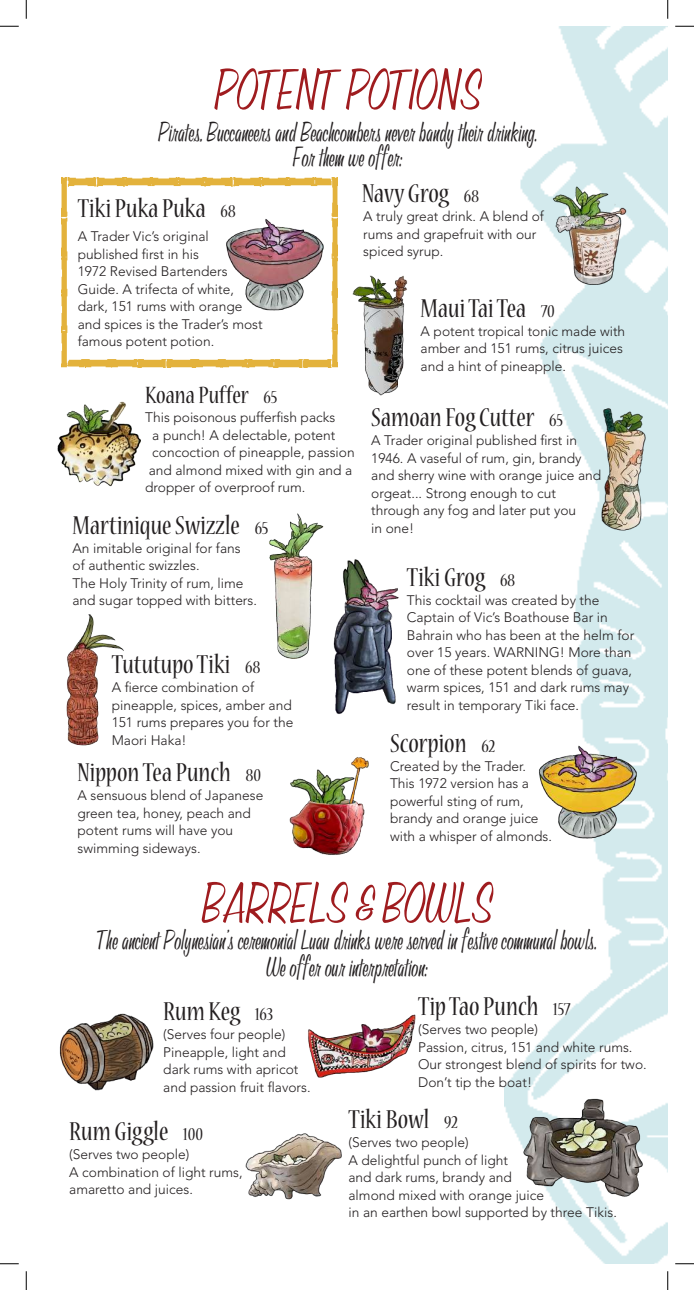
<style>
.page{position:relative;width:694px;height:1290px;background:#fff}
.page>*{position:absolute;margin:0;border:0;box-sizing:border-box;transform-origin:0 0}
.t1{font:57.5px "Tiki Holiday";color:#9f1c1f}
.t2{font:condensed 28.75px "Nueva Std";color:#231f20}
.t3{font:27.5px/25.6px "Tiki Holiday";color:#231f20;text-align:center}
.t4{font:condensed 26.25px "Nueva Std";color:#231f20}
.t5{font:300 13.75px/17.5px "Avenir LT Std";color:#231f20}
.s1{font-size:20px}
</style>
<div class="page">
<img style="left:504px;top:26px;width:164px;height:1238px">
<img style="left:598px;top:401px;width:49px;height:132px">
<img style="left:549px;top:184px;width:79px;height:101px">
<img style="left:59px;top:1013px;width:95px;height:78px">
<img style="left:519px;top:1096px;width:124px;height:106px">
<img style="left:62px;top:178px;width:275px;height:189px">
<img style="left:57px;top:401px;width:84px;height:85px">
<img style="left:535px;top:739px;width:101px;height:110px">
<img style="left:333px;top:559px;width:66px;height:155px">
<img style="left:352px;top:275px;width:56px;height:121px">
<img style="left:66px;top:614px;width:58px;height:132px">
<img style="left:289px;top:757px;width:80px;height:98px">
<img style="left:308px;top:1014px;width:108px;height:64px">
<img style="left:269px;top:513px;width:55px;height:146px">
<img style="left:245px;top:1133px;width:97px;height:67px">
<img style="left:222px;top:218px;width:106px;height:96px">
<svg style="left:0;top:25px;width:19px;height:2px"></svg>
<svg style="left:675px;top:25px;width:19px;height:2px"></svg>
<svg style="left:0;top:1263px;width:19px;height:2px"></svg>
<svg style="left:675px;top:1263px;width:19px;height:2px"></svg>
<svg style="left:25px;top:0;width:2px;height:19px"></svg>
<svg style="left:25px;top:1271px;width:2px;height:19px"></svg>
<svg style="left:667px;top:0;width:1px;height:19px"></svg>
<svg style="left:667px;top:1271px;width:1px;height:19px"></svg>
<h1 class="t1" style="left:214px;top:61px;width:268px">POTENT POTIONS</h1>
<h3 class="t3" style="left:158px;top:121px;width:380px">Pirates, Buccaneers and Beachcombers never bandy their drinking.<br>For them we offer:</h3>
<h2 class="t2" style="left:78px;top:196px;width:159px">Tiki Puka Puka <span class="s1">68</span></h2>
<p class="t5" style="left:78px;top:228px;width:186px">A Trader Vic’s original published first in his<br>1972 Revised Bartenders<br>Guide. A trifecta of white, dark, 151 rums with orange and spices is the Trader’s most famous potent potion.</p>
<h3 class="t4" style="left:145px;top:383px;width:134px">Koana Puffer <span class="s1">65</span></h3>
<p class="t5" style="left:145px;top:409px;width:192px">This poisonous pufferfish packs</p>
<p class="t5" style="left:152px;top:426px;width:185px">a punch! A delectable, potent</p>
<p class="t5" style="left:152px;top:444px;width:204px">concoction of pineapple, passion</p>
<p class="t5" style="left:149px;top:461px;width:205px">and almond mixed with gin and a</p>
<p class="t5" style="left:145px;top:479px;width:162px">dropper of overproof rum.</p>
<h2 class="t2" style="left:72px;top:512px;width:197px">Martinique Swizzle <span class="s1">65</span></h2>
<p class="t5" style="left:72px;top:539px;width:186px">An imitable original for fans<br>of authentic swizzles.<br>The Holy Trinity of rum, lime and sugar topped with bitters.</p>
<h2 class="t2" style="left:112px;top:652px;width:150px">Tututupo Tiki <span class="s1">68</span></h2>
<p class="t5" style="left:112px;top:679px;width:183px">A fierce combination of pineapple, spices, amber and<br>151 rums prepares you for the<br>Maori Haka!</p>
<h2 class="t2" style="left:78px;top:759px;width:185px">Nippon Tea Punch <span class="s1">80</span></h2>
<p class="t5" style="left:78px;top:787px;width:187px">A sensuous blend of Japanese green tea, honey, peach and potent rums will have you swimming sideways.</p>
<h2 class="t2" style="left:362px;top:180px;width:118px">Navy Grog <span class="s1">68</span></h2>
<p class="t5" style="left:363px;top:208px;width:182px">A truly great drink. A blend of rums and grapefruit with our spiced syrup.</p>
<h2 class="t2" style="left:420px;top:295px;width:136px">Maui Tai Tea <span class="s1">70</span></h2>
<p class="t5" style="left:420px;top:322px;width:206px">A potent tropical tonic made with amber and 151 rums, citrus juices and a hint of pineapple.</p>
<h2 class="t2" style="left:371px;top:404px;width:193px">Samoan Fog Cutter <span class="s1">65</span></h2>
<p class="t5" style="left:371px;top:432px;width:232px">A Trader original published first in<br>1946. A vaseful of rum, gin, brandy and sherry wine with orange juice and orgeat... Strong enough to cut through any fog and later put you<br>in one!</p>
<h2 class="t2" style="left:407px;top:564px;width:110px">Tiki Grog <span class="s1">68</span></h2>
<p class="t5" style="left:407px;top:591px;width:229px">This cocktail was created by the Captain of Vic’s Boathouse Bar in Bahrain who has been at the helm for over 15 years. WARNING! More than one of these potent blends of guava, warm spices, 151 and dark rums may result in temporary Tiki face.</p>
<h2 class="t2" style="left:390px;top:730px;width:107px">Scorpion <span class="s1">62</span></h2>
<p class="t5" style="left:390px;top:757px;width:163px">Created by the Trader.<br>This 1972 version has a powerful sting of rum, brandy and orange juice with a whisper of almonds.</p>
<h1 class="t1" style="left:201px;top:874px;width:292px">BARRELS &amp; BOWLS</h1>
<h3 class="t3" style="left:97px;top:928px;width:501px;line-height:26.9px">The ancient Polynesian’s ceremonial Luau drinks were served in festive communal bowls.<br>We offer our interpretation:</h3>
<h2 class="t2" style="left:163px;top:999px;width:111px">Rum Keg <span class="s1">163</span></h2>
<p class="t5" style="left:163px;top:1026px;width:149px">(Serves four people)<br>Pineapple, light and dark rums with apricot and passion fruit flavors.</p>
<h2 class="t2" style="left:69px;top:1118px;width:135px">Rum Giggle <span class="s1">100</span></h2>
<p class="t5" style="left:69px;top:1146px;width:175px">(Serves two people)<br>A combination of light rums, amaretto and juices.</p>
<h2 class="t2" style="left:418px;top:994px;width:154px">Tip Tao Punch <span class="s1">157</span></h2>
<p class="t5" style="left:418px;top:1021px;width:230px">(Serves two people)<br>Passion, citrus, 151 and white rums.<br>Our strongest blend of spirits for two.<br>Don’t tip the boat!</p>
<h2 class="t2" style="left:348px;top:1107px;width:111px">Tiki Bowl <span class="s1">92</span></h2>
<p class="t5" style="left:348px;top:1134px;width:270px">(Serves two people)<br>A delightful punch of light<br>and dark rums, brandy and<br>almond mixed with orange juice<br>in an earthen bowl supported by three Tikis.</p>
</div>
